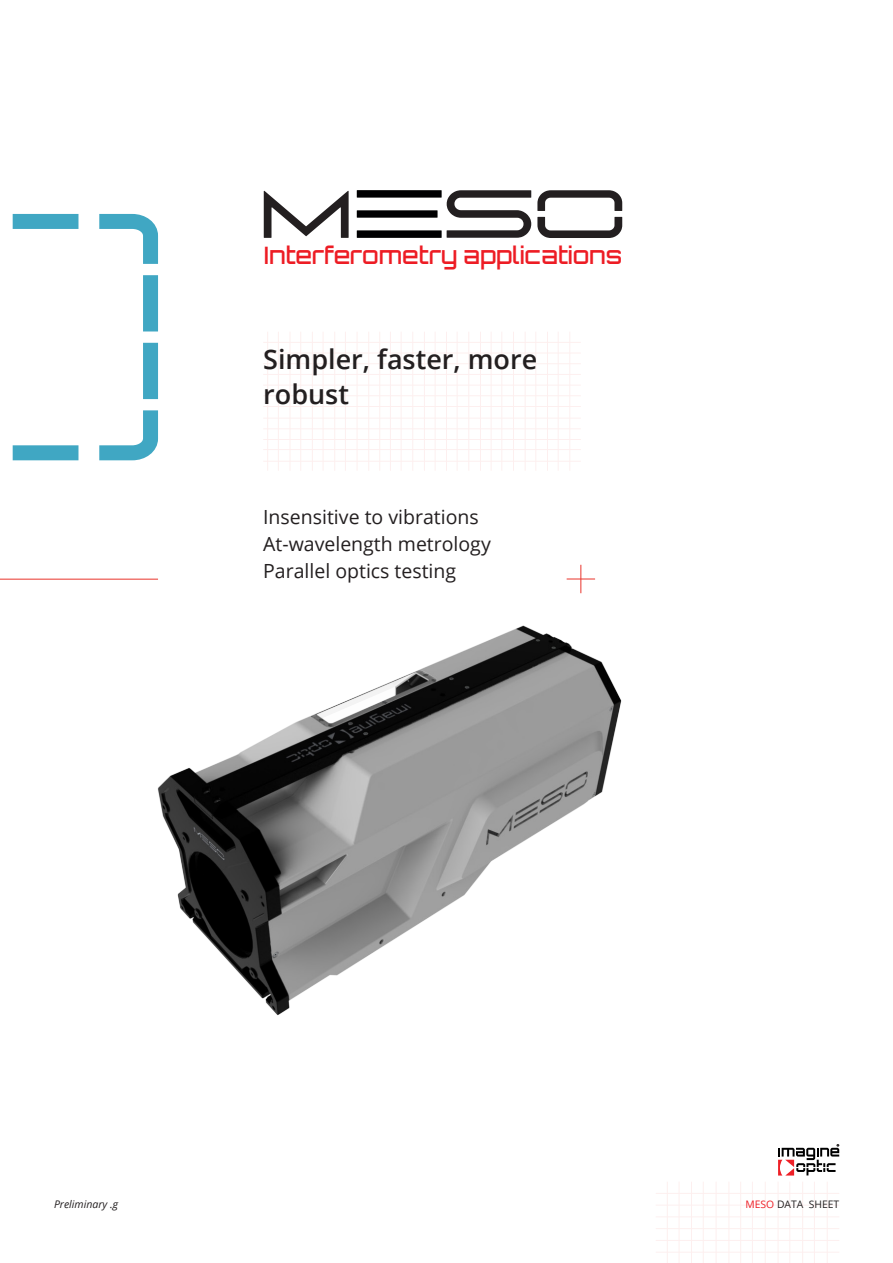
<style>
.page{position:relative;width:893px;height:1263px;background:#fff}
.page>*{position:absolute;margin:0;border:0;box-sizing:border-box;transform-origin:0 0}
.t1{font:600 27px/34.5px "Open Sans";color:#231f20}
.t2{font:500 24px "Orbitron";color:#ed1c24}
.t3{font:19.5px/27px "Open Sans";color:#231f20}
.t4{font:italic 10.5px "Open Sans";color:#231f20}
.t5{font:10.35px "Open Sans";color:#231f20}
.s1{color:#ee2027}
</style>
<div class="page">
<hr style="left:827px;top:1181px;width:1px;height:82px;background:#e9342b">
<hr style="left:814px;top:1181px;width:1px;height:82px;background:#e9342b">
<hr style="left:802px;top:1181px;width:1px;height:82px;background:#e9342b">
<hr style="left:790px;top:1181px;width:1px;height:82px;background:#e9342b">
<hr style="left:778px;top:1181px;width:1px;height:82px;background:#e9342b">
<hr style="left:765px;top:1181px;width:1px;height:82px;background:#e9342b">
<hr style="left:752px;top:1181px;width:1px;height:82px;background:#e9342b">
<hr style="left:740px;top:1181px;width:1px;height:82px;background:#e9342b">
<hr style="left:729px;top:1181px;width:1px;height:82px;background:#e9342b">
<hr style="left:716px;top:1181px;width:1px;height:82px;background:#e9342b">
<hr style="left:703px;top:1181px;width:1px;height:82px;background:#e9342b">
<hr style="left:691px;top:1181px;width:1px;height:82px;background:#e9342b">
<hr style="left:679px;top:1181px;width:1px;height:82px;background:#e9342b">
<hr style="left:667px;top:1181px;width:1px;height:82px;background:#e9342b">
<hr style="left:656px;top:1252px;width:183px;height:1px;background:#e9342b">
<hr style="left:656px;top:1240px;width:183px;height:1px;background:#e9342b">
<hr style="left:656px;top:1228px;width:183px;height:1px;background:#e9342b">
<hr style="left:656px;top:1216px;width:183px;height:1px;background:#e9342b">
<hr style="left:656px;top:1205px;width:183px;height:1px;background:#e9342b">
<hr style="left:656px;top:1193px;width:183px;height:1px;background:#e9342b">
<hr style="left:570px;top:332px;width:1px;height:139px;background:#e9342b">
<hr style="left:558px;top:332px;width:1px;height:139px;background:#e9342b">
<hr style="left:547px;top:332px;width:1px;height:139px;background:#e9342b">
<hr style="left:536px;top:332px;width:1px;height:139px;background:#e9342b">
<hr style="left:525px;top:332px;width:1px;height:139px;background:#e9342b">
<hr style="left:513px;top:332px;width:1px;height:139px;background:#e9342b">
<hr style="left:502px;top:332px;width:1px;height:139px;background:#e9342b">
<hr style="left:491px;top:332px;width:1px;height:139px;background:#e9342b">
<hr style="left:480px;top:332px;width:1px;height:139px;background:#e9342b">
<hr style="left:469px;top:332px;width:1px;height:139px;background:#e9342b">
<hr style="left:457px;top:332px;width:1px;height:139px;background:#e9342b">
<hr style="left:446px;top:332px;width:1px;height:139px;background:#e9342b">
<hr style="left:435px;top:332px;width:1px;height:139px;background:#e9342b">
<hr style="left:424px;top:332px;width:1px;height:139px;background:#e9342b">
<hr style="left:412px;top:332px;width:1px;height:139px;background:#e9342b">
<hr style="left:401px;top:332px;width:1px;height:139px;background:#e9342b">
<hr style="left:390px;top:332px;width:1px;height:139px;background:#e9342b">
<hr style="left:379px;top:332px;width:1px;height:139px;background:#e9342b">
<hr style="left:368px;top:332px;width:1px;height:139px;background:#e9342b">
<hr style="left:357px;top:332px;width:1px;height:139px;background:#e9342b">
<hr style="left:345px;top:332px;width:1px;height:139px;background:#e9342b">
<hr style="left:334px;top:332px;width:1px;height:139px;background:#e9342b">
<hr style="left:323px;top:332px;width:1px;height:139px;background:#e9342b">
<hr style="left:312px;top:332px;width:1px;height:139px;background:#e9342b">
<hr style="left:300px;top:332px;width:1px;height:139px;background:#e9342b">
<hr style="left:290px;top:332px;width:1px;height:139px;background:#e9342b">
<hr style="left:278px;top:332px;width:1px;height:139px;background:#e9342b">
<hr style="left:267px;top:332px;width:1px;height:139px;background:#e9342b">
<hr style="left:263px;top:461px;width:318px;height:1px;background:#e9342b">
<hr style="left:263px;top:449px;width:318px;height:1px;background:#e9342b">
<hr style="left:263px;top:439px;width:318px;height:1px;background:#e9342b">
<hr style="left:263px;top:429px;width:318px;height:1px;background:#e9342b">
<hr style="left:263px;top:418px;width:318px;height:1px;background:#e9342b">
<hr style="left:263px;top:406px;width:318px;height:1px;background:#e9342b">
<hr style="left:263px;top:395px;width:318px;height:1px;background:#e9342b">
<hr style="left:263px;top:385px;width:318px;height:1px;background:#e9342b">
<hr style="left:263px;top:374px;width:318px;height:1px;background:#e9342b">
<hr style="left:263px;top:363px;width:318px;height:1px;background:#e9342b">
<hr style="left:263px;top:353px;width:318px;height:1px;background:#e9342b">
<hr style="left:263px;top:342px;width:318px;height:1px;background:#e9342b">
<svg style="left:778px;top:1144px;width:61px;height:31px"></svg>
<svg style="left:264px;top:191px;width:85px;height:47px"></svg>
<div style="left:357px;top:190px;width:85px;height:8px;background:#000001"></div>
<div style="left:357px;top:210px;width:81px;height:8px;background:#000001"></div>
<div style="left:357px;top:230px;width:85px;height:8px;background:#000001"></div>
<svg style="left:447px;top:190px;width:84px;height:48px"></svg>
<svg style="left:537px;top:190px;width:85px;height:21px"></svg>
<svg style="left:537px;top:217px;width:85px;height:21px"></svg>
<svg style="left:12px;top:213px;width:146px;height:248px"></svg>
<img style="left:157px;top:579px;width:465px;height:436px">
<hr style="left:0;top:579px;width:158px;height:1px;background:#e9342b">
<svg style="left:567px;top:565px;width:28px;height:28px"></svg>
<p class="t2" style="left:264px;top:240px;width:360px">Interferometry applications</p>
<h1 class="t1" style="left:263px;top:342px;width:276px">Simpler, faster, more robust</h1>
<p class="t3" style="left:263px;top:503px;width:229px">Insensitive to vibrations<br>At-wavelength metrology<br>Parallel optics testing</p>
<p class="t4" style="left:54px;top:1197px;width:66px">Preliminary .g</p>
<p class="t5" style="left:745px;top:1197px;width:95px"><span class="s1">MESO</span> DATA SHEET</p>
</div>
